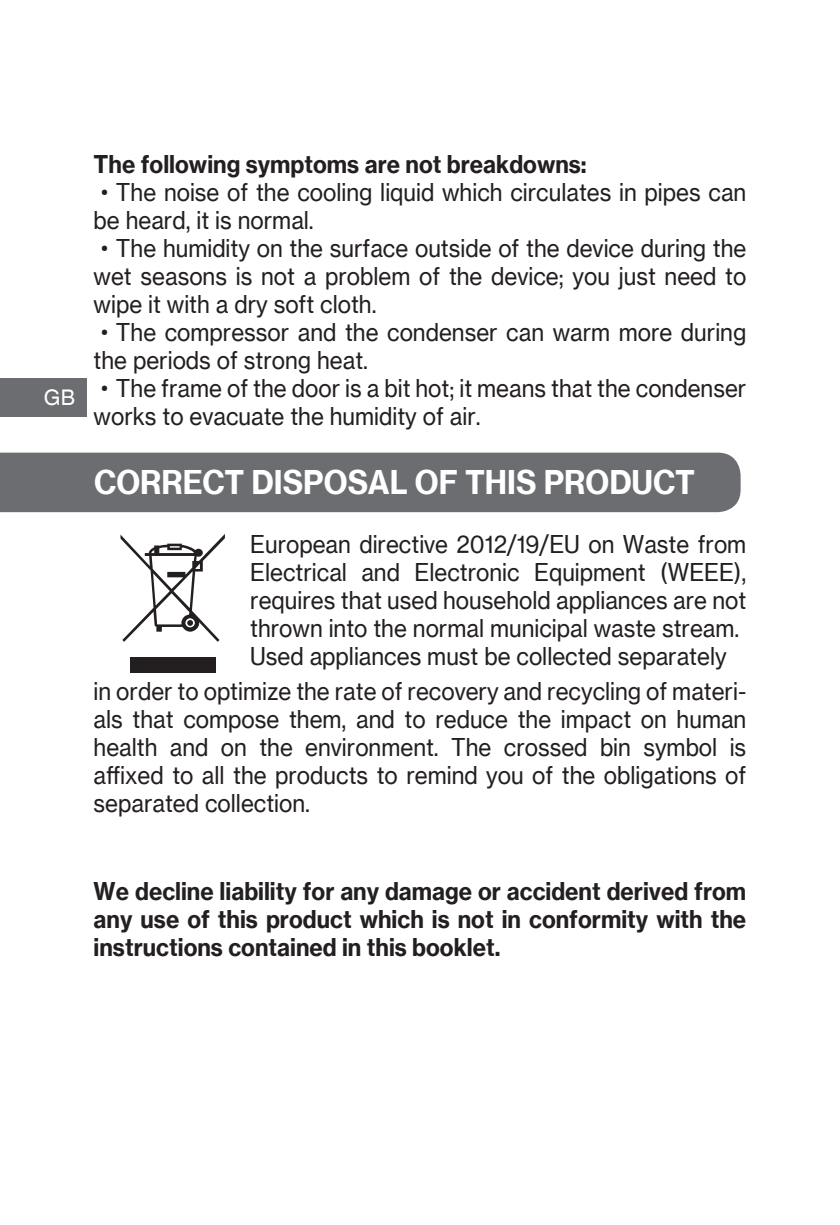
<style>
.page{position:relative;width:840px;height:1225px;background:#fff}
.page>*{position:absolute;margin:0;border:0;box-sizing:border-box;transform-origin:0 0}
.t1{font:700 32px "Neue Haas Grotesk Text Pro";color:#fff;scale:.93 1}
.t2{font:24px/28px "Neue Haas Grotesk Text Pro";color:#231f20;scale:.93 1}
.t3{font:700 24px/28px "Neue Haas Grotesk Text Pro";color:#231f20;text-align:justify;scale:.93 1}
.t4{font:500 21.6px "Helvetica";color:#fff}
.s1{font-weight:700}
.s2{font-family:"N Sim Sun"}
</style>
<div class="page">
<div style="left:0;top:377px;width:86px;height:39px;background:#6c6d70"></div>
<div style="left:0;top:452px;width:740px;height:60px;background:#6c6d70"></div>
<div style="left:130px;top:657px;width:85px;height:16px;background:#231f20"></div>
<svg style="left:120px;top:534px;width:105px;height:108px"></svg>
<p class="t4" style="left:44px;top:385px;width:33px">GB</p>
<p class="t2" style="left:94px;top:150px;width:703px"><span class="s1">The following symptoms are not breakdowns:<br></span><span class="s2">·</span>The noise of the cooling liquid which circulates in pipes can be heard, it is normal.<br><span class="s2">·</span>The humidity on the surface outside of the device during the wet seasons is not a problem of the device; you just need to wipe it with a dry soft cloth.<br><span class="s2">·</span>The compressor and the condenser can warm more during the periods of strong heat.<br><span class="s2">·</span>The frame of the door is a bit hot; it means that the condenser works to evacuate the humidity of air.</p>
<h1 class="t1" style="left:94px;top:462px;width:647px">CORRECT DISPOSAL OF THIS PRODUCT</h1>
<p class="t2" style="left:250px;top:530px;width:534px">European directive 2012/19/EU on Waste from Electrical and Electronic Equipment (WEEE), requires that used household appliances are not thrown into the normal municipal waste stream.<br>Used appliances must be collected separately</p>
<p class="t2" style="left:94px;top:677px;width:703px;text-align:justify">in order to optimize the rate of recovery and recycling of materi&shy;als that compose them, and to reduce the impact on human health and on the environment. The crossed bin symbol is affixed to all the products to remind you of the obligations of separated collection.</p>
<p class="t3" style="left:94px;top:877px;width:702px">We decline liability for any damage or accident derived from any use of this product which is not in conformity with the instructions contained in this booklet.</p>
</div>
